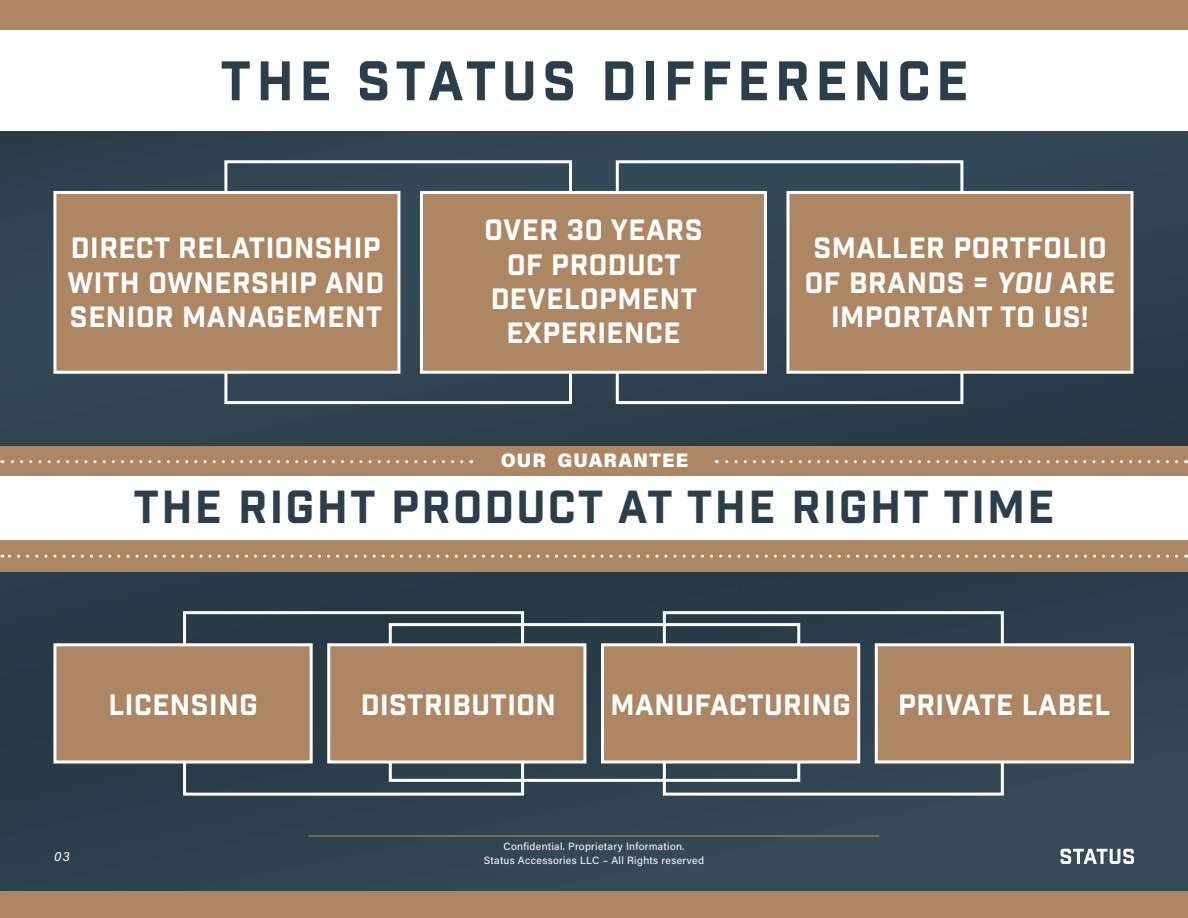
<style>
.page{position:relative;width:1188px;height:918px;background:#fff}
.page>*{position:absolute;margin:0;border:0;box-sizing:border-box;transform-origin:0 0}
.t1{font:54px "Industry Inc Base";letter-spacing:.1em;color:#2a3f4b}
.t2{font:45px "Industry Inc Base";letter-spacing:.05em;color:#2a3f4b}
.t3{font:28.5px/34.2px "Industry Inc Base";letter-spacing:.02em;color:#fff;text-align:center}
.t4{font:900 19.5px "Acumin Pro";letter-spacing:.05em;color:#fff}
.t5{font:italic 13.5px "Acumin Pro";color:#fff}
.t6{font:10.5px/13.5px "Acumin Pro";letter-spacing:.03em;color:#fff;text-align:center}
</style>
<div class="page">
<img style="left:0;top:131px;width:1188px;height:761px">
<div style="left:0;top:462px;width:1188px;height:103px;background:#fff"></div>
<div style="left:224px;top:160px;width:348px;height:244px;border:3px solid #fff"></div>
<div style="left:616px;top:160px;width:347px;height:244px;border:3px solid #fff"></div>
<div style="left:663px;top:611px;width:341px;height:185px;border:3px solid #fff"></div>
<div style="left:183px;top:611px;width:341px;height:185px;border:3px solid #fff"></div>
<div style="left:389px;top:623px;width:411px;height:159px;border:3px solid #fff"></div>
<hr style="left:308px;top:835px;width:571px;height:2px;background:#ad8764">
<svg style="left:1061px;top:849px;width:73px;height:15px"></svg>
<div style="left:53px;top:191px;width:347px;height:183px;background:#ad8764;border:3px solid #fff"></div>
<div style="left:53px;top:643px;width:260px;height:121px;background:#ad8764;border:3px solid #fff"></div>
<div style="left:327px;top:643px;width:259px;height:121px;background:#ad8764;border:3px solid #fff"></div>
<div style="left:601px;top:643px;width:259px;height:121px;background:#ad8764;border:3px solid #fff"></div>
<div style="left:875px;top:643px;width:259px;height:121px;background:#ad8764;border:3px solid #fff"></div>
<div style="left:420px;top:191px;width:347px;height:183px;background:#ad8764;border:3px solid #fff"></div>
<div style="left:786px;top:191px;width:347px;height:183px;background:#ad8764;border:3px solid #fff"></div>
<div style="left:0;top:540px;width:1188px;height:31px;background:#ad8764"></div>
<div style="left:0;top:0;width:1188px;height:29px;background:#ad8764"></div>
<div style="left:0;top:892px;width:1188px;height:26px;background:#ad8764"></div>
<div style="left:0;top:446px;width:1188px;height:29px;background:#ad8764"></div>
<svg style="left:2px;top:460px;width:460px;height:3px"></svg>
<svg style="left:716px;top:460px;width:461px;height:3px"></svg>
<svg style="left:2px;top:555px;width:1175px;height:3px"></svg>
<h1 class="t1" style="left:220px;top:48px;width:750px">THE STATUS DIFFERENCE</h1>
<p class="t3" style="left:68px;top:233px;width:318px;text-align:left">DIRECT RELATIONSHIP<br>WITH OWNERSHIP AND<br>SENIOR MANAGEMENT</p>
<p class="t3" style="left:484px;top:215px;width:220px">OVER 30 YEARS<br>OF PRODUCT<br>DEVELOPMENT<br>EXPERIENCE</p>
<p class="t4" style="left:501px;top:447px;width:189px">OUR GUARANTEE</p>
<p class="t3" style="left:805px;top:233px;width:312px">SMALLER PORTFOLIO<br>OF BRANDS = YOU ARE<br>IMPORTANT TO US!</p>
<h2 class="t2" style="left:134px;top:480px;width:922px">THE RIGHT PRODUCT AT THE RIGHT TIME</h2>
<p class="t3" style="left:108px;top:689px;width:151px">LICENSING</p>
<p class="t3" style="left:361px;top:689px;width:197px">DISTRIBUTION</p>
<p class="t3" style="left:610px;top:689px;width:242px">MANUFACTURING</p>
<p class="t3" style="left:898px;top:689px;width:214px">PRIVATE LABEL</p>
<p class="t5" style="left:54px;top:847px;width:17px">03</p>
<p class="t6" style="left:484px;top:839px;width:222px">Confidential. Proprietary Information.<br>Status Accessories LLC – All Rights reserved</p>
</div>
